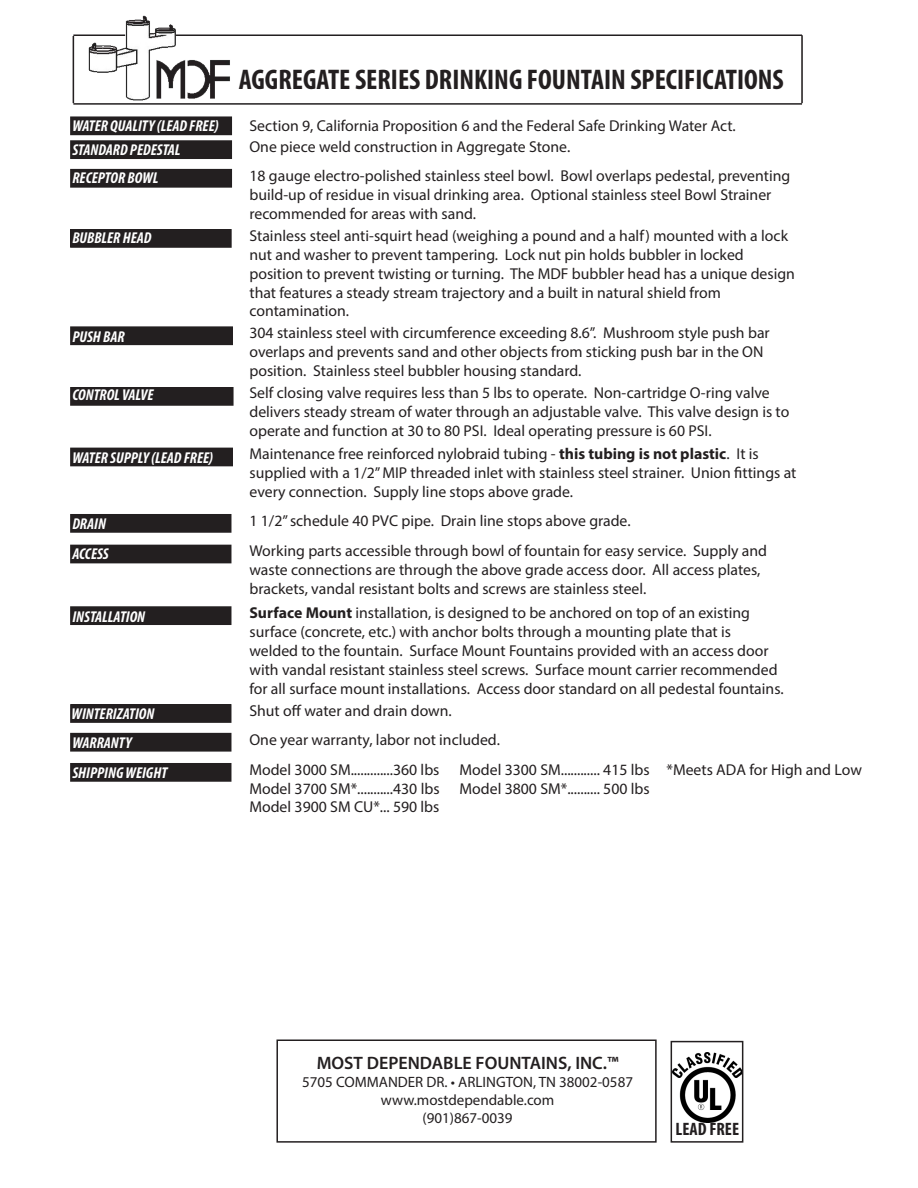
<style>
.page{position:relative;width:918px;height:1188px;background:#fff}
.page>*{position:absolute;margin:0;border:0;box-sizing:border-box;transform-origin:0 0}
.t1{font:700 condensed 28.5px "Myriad Pro";color:#231f20}
.t2{font:600 18px "Myriad Pro";color:#231f20}
.t3{font:700 condensed 18px "Myriad Pro";color:#231f20}
.t4{font:15.75px/18.9px "Myriad Pro";color:#231f20}
.t5{font:italic 700 condensed 15.75px "Myriad Pro";color:#fff}
.t6{font:15px "Myriad Pro";color:#231f20}
.s1{font-weight:700}
</style>
<div class="page">
<hr style="left:73px;top:34px;width:52px;height:2px;background:#231f20">
<hr style="left:176px;top:34px;width:626px;height:2px;background:#231f20">
<hr style="left:801px;top:35px;width:2px;height:68px;background:#231f20">
<hr style="left:73px;top:103px;width:729px;height:2px;background:#231f20">
<hr style="left:73px;top:36px;width:1px;height:67px;background:#231f20">
<div style="left:71px;top:117px;width:160px;height:17px;background:#231f20"></div>
<div style="left:70px;top:116px;width:162px;height:19px;border:2px solid #231f20"></div>
<div style="left:71px;top:170px;width:160px;height:17px;background:#231f20"></div>
<div style="left:70px;top:169px;width:162px;height:19px;border:2px solid #231f20"></div>
<div style="left:71px;top:230px;width:160px;height:17px;background:#231f20"></div>
<div style="left:70px;top:229px;width:162px;height:19px;border:2px solid #231f20"></div>
<div style="left:71px;top:327px;width:161px;height:17px;background:#231f20"></div>
<div style="left:70px;top:326px;width:163px;height:19px;border:2px solid #231f20"></div>
<div style="left:71px;top:388px;width:162px;height:17px;background:#231f20"></div>
<div style="left:70px;top:387px;width:164px;height:19px;border:2px solid #231f20"></div>
<div style="left:71px;top:448px;width:161px;height:18px;background:#231f20"></div>
<div style="left:71px;top:607px;width:160px;height:17px;background:#231f20"></div>
<div style="left:70px;top:606px;width:161px;height:19px;border:2px solid #231f20"></div>
<div style="left:71px;top:705px;width:160px;height:17px;background:#231f20"></div>
<div style="left:70px;top:704px;width:161px;height:19px;border:2px solid #231f20"></div>
<div style="left:71px;top:734px;width:160px;height:17px;background:#231f20"></div>
<div style="left:70px;top:733px;width:161px;height:19px;border:2px solid #231f20"></div>
<div style="left:71px;top:764px;width:160px;height:17px;background:#231f20"></div>
<div style="left:70px;top:763px;width:161px;height:19px;border:2px solid #231f20"></div>
<div style="left:71px;top:515px;width:160px;height:17px;background:#231f20"></div>
<div style="left:70px;top:514px;width:161px;height:19px;border:2px solid #231f20"></div>
<div style="left:71px;top:545px;width:160px;height:18px;background:#231f20"></div>
<div style="left:71px;top:141px;width:160px;height:17px;background:#231f20"></div>
<div style="left:70px;top:140px;width:162px;height:19px;border:2px solid #231f20"></div>
<div style="left:276px;top:1040px;width:381px;height:103px;border:2px solid #231f20"></div>
<img style="left:674px;top:1052px;width:66px;height:71px">
<div style="left:671px;top:1041px;width:72px;height:102px;border:2px solid #231f20"></div>
<img style="left:74px;top:15px;width:173px;height:87px">
<p class="t5" style="left:72px;top:116px;width:148px">WATER QUALITY (LEAD FREE)</p>
<p class="t5" style="left:72px;top:168px;width:88px">RECEPTOR BOWL</p>
<p class="t5" style="left:72px;top:140px;width:110px">STANDARD PEDESTAL</p>
<p class="t5" style="left:72px;top:228px;width:81px">BUBBLER HEAD</p>
<p class="t5" style="left:72px;top:327px;width:54px">PUSH BAR</p>
<p class="t5" style="left:72px;top:385px;width:83px">CONTROL VALVE</p>
<p class="t5" style="left:72px;top:448px;width:142px">WATER SUPPLY (LEAD FREE)</p>
<p class="t5" style="left:72px;top:514px;width:35px">DRAIN</p>
<p class="t5" style="left:72px;top:544px;width:38px">ACCESS</p>
<p class="t5" style="left:72px;top:607px;width:74px">INSTALLATION</p>
<p class="t5" style="left:72px;top:704px;width:84px">WINTERIZATION</p>
<p class="t5" style="left:72px;top:733px;width:61px">WARRANTY</p>
<p class="t5" style="left:72px;top:763px;width:96px">SHIPPING WEIGHT</p>
<p class="t1" style="left:239px;top:62px;width:546px">AGGREGATE SERIES DRINKING FOUNTAIN SPECIFICATIONS</p>
<p class="t4" style="left:249px;top:116px;width:488px">Section 9, California Proposition 6 and the Federal Safe Drinking Water Act.</p>
<p class="t4" style="left:249px;top:137px;width:322px">One piece weld construction in Aggregate Stone.</p>
<p class="t4" style="left:249px;top:166px;width:542px">18 gauge electro-polished stainless steel bowl. Bowl overlaps pedestal, preventing build-up of residue in visual drinking area. Optional stainless steel Bowl Strainer recommended for areas with sand.</p>
<p class="t4" style="left:249px;top:226px;width:540px">Stainless steel anti-squirt head (weighing a pound and a half) mounted with a lock nut and washer to prevent tampering. Lock nut pin holds bubbler in locked</p>
<p class="t4" style="left:249px;top:264px;width:547px">position to prevent twisting or turning. The MDF bubbler head has a unique design that features a steady stream trajectory and a built in natural shield from</p>
<p class="t4" style="left:249px;top:301px;width:101px">contamination.</p>
<p class="t4" style="left:249px;top:323px;width:522px">304 stainless steel with circumference exceeding 8.6”. Mushroom style push bar overlaps and prevents sand and other objects from sticking push bar in the ON position. Stainless steel bubbler housing standard.</p>
<p class="t4" style="left:249px;top:383px;width:541px">Self closing valve requires less than 5 lbs to operate. Non-cartridge O-ring valve delivers steady stream of water through an adjustable valve. This valve design is to operate and function at 30 to 80 PSI. Ideal operating pressure is 60 PSI.</p>
<p class="t4" style="left:249px;top:444px;width:549px">Maintenance free reinforced nylobraid tubing - <span class="s1">this tubing is not plastic</span>. It is supplied with a 1/2” MIP threaded inlet with stainless steel strainer. Union fittings at every connection. Supply line stops above grade.</p>
<p class="t4" style="left:249px;top:511px;width:383px">1 1/2” schedule 40 PVC pipe. Drain line stops above grade.</p>
<p class="t4" style="left:249px;top:541px;width:519px">Working parts accessible through bowl of fountain for easy service. Supply and waste connections are through the above grade access door. All access plates, brackets, vandal resistant bolts and screws are stainless steel.</p>
<p class="t4" style="left:249px;top:603px;width:502px"><span class="s1">Surface Mount</span> installation, is designed to be anchored on top of an existing</p>
<p class="t4" style="left:249px;top:622px;width:483px">surface (concrete, etc.) with anchor bolts through a mounting plate that is</p>
<p class="t4" style="left:249px;top:641px;width:536px">welded to the fountain. Surface Mount Fountains provided with an access door with vandal resistant stainless steel screws. Surface mount carrier recommended for all surface mount installations. Access door standard on all pedestal fountains.</p>
<p class="t4" style="left:249px;top:701px;width:204px">Shut off water and drain down.</p>
<p class="t4" style="left:249px;top:730px;width:252px">One year warranty, labor not included.</p>
<p class="t4" style="left:249px;top:760px;width:192px">Model 3000 SM.............360 lbs</p>
<p class="t4" style="left:460px;top:760px;width:404px">Model 3300 SM............ 415 lbs *Meets ADA for High and Low</p>
<p class="t4" style="left:249px;top:779px;width:192px">Model 3700 SM*...........430 lbs</p>
<p class="t4" style="left:460px;top:779px;width:192px">Model 3800 SM*.......... 500 lbs</p>
<p class="t4" style="left:249px;top:797px;width:192px">Model 3900 SM CU*... 590 lbs</p>
<p class="t2" style="left:317px;top:1052px;width:303px">MOST DEPENDABLE FOUNTAINS, INC.™</p>
<p class="t6" style="left:302px;top:1073px;width:332px">5705 COMMANDER DR. • ARLINGTON, TN 38002-0587</p>
<p class="t6" style="left:381px;top:1091px;width:175px">www.mostdependable.com</p>
<p class="t6" style="left:423px;top:1109px;width:92px">(901)867-0039</p>
<p class="t3" style="left:676px;top:1118px;width:65px">LEAD FREE</p>
</div>
